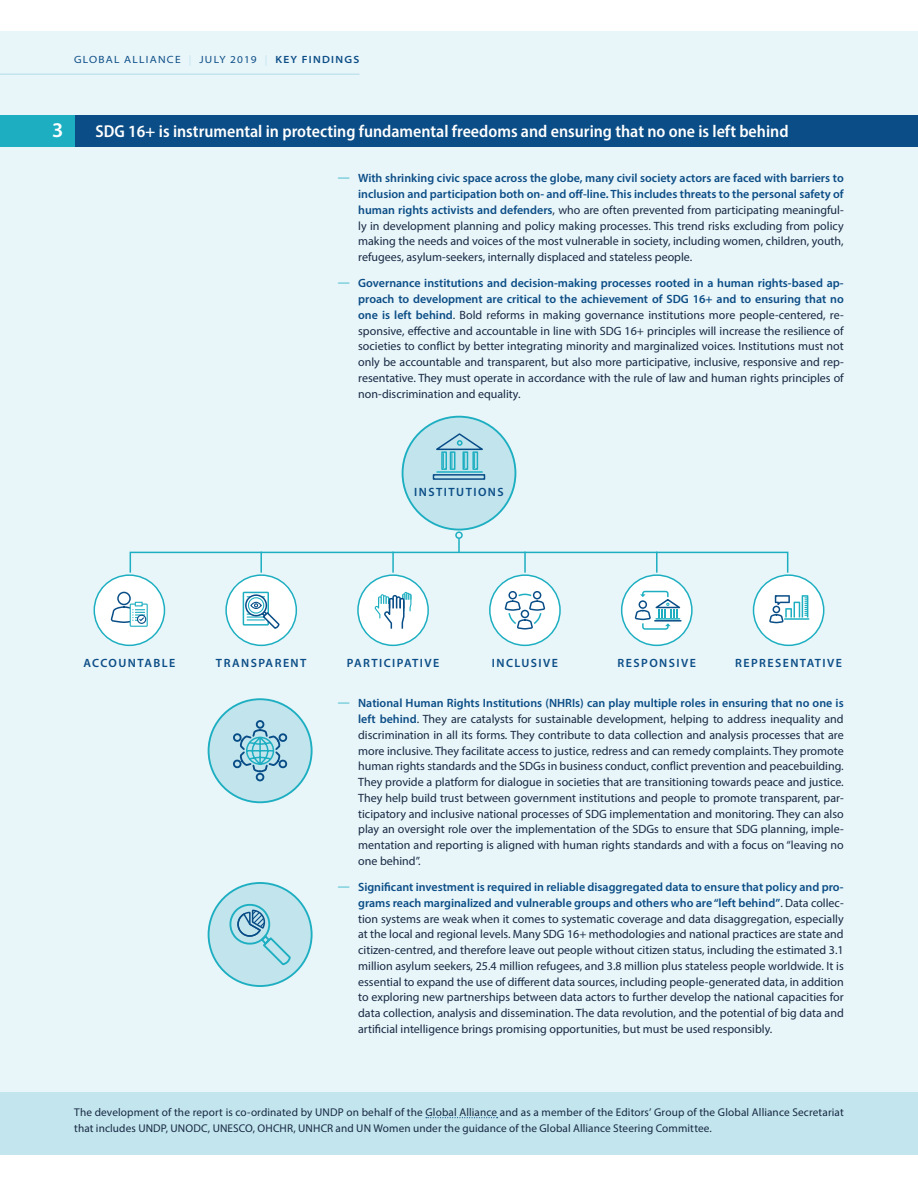
<style>
.page{position:relative;width:918px;height:1188px;background:#fff}
.page>*{position:absolute;margin:0;border:0;box-sizing:border-box;transform-origin:0 0}
.t1{font:600 21px "Myriad Pro";color:#fff}
.t2{font:600 semi-condensed 17.25px "Myriad Pro";color:#fff}
.t3{font:12px/15.8px "Myriad Pro";color:#172943;text-align:justify}
.t4{font:600 12px "Myriad Pro";letter-spacing:.12em;color:#0b4d86}
.t5{font:11.25px/15.8px "Myriad Pro";letter-spacing:.01em;color:#172943}
.t6{font:semi-expanded 10.5px "Myriad Pro";letter-spacing:.12em;color:#0b4d86}
.s1{color:#c3e5ed}
.s2{font-weight:600}
.s3{color:#1dafc1}
.s4{font-weight:600;color:#0b4d86}
</style>
<div class="page">
<div style="left:0;top:31px;width:918px;height:1124px;background:#e8f5f9"></div>
<div style="left:0;top:1092px;width:918px;height:63px;background:#c3e5ed"></div>
<svg style="left:426px;top:1117px;width:72px;height:1px"></svg>
<div style="left:74px;top:116px;width:844px;height:31px;background:#0b4d86"></div>
<div style="left:209px;top:699px;width:103px;height:103px;background:#c1e4ed;border-radius:50%"></div>
<div style="left:208px;top:698px;width:105px;height:105px;border:2px solid #1dafc1;border-radius:50%"></div>
<div style="left:256px;top:773px;width:8px;height:8px;border:2px solid #094d87;border-radius:50%"></div>
<div style="left:256px;top:720px;width:8px;height:9px;border:2px solid #094d87;border-radius:50%"></div>
<svg style="left:233px;top:728px;width:55px;height:45px"></svg>
<div style="left:209px;top:883px;width:103px;height:103px;background:#c1e4ed;border-radius:50%"></div>
<div style="left:208px;top:882px;width:105px;height:105px;border:2px solid #1dafc1;border-radius:50%"></div>
<svg style="left:229px;top:903px;width:62px;height:63px"></svg>
<hr style="left:0;top:74px;width:359px;height:1px;background:#c3e5ed">
<svg style="left:621px;top:574px;width:72px;height:72px"></svg>
<svg style="left:94px;top:574px;width:71px;height:72px"></svg>
<svg style="left:225px;top:574px;width:72px;height:72px"></svg>
<svg style="left:753px;top:574px;width:71px;height:72px"></svg>
<svg style="left:357px;top:574px;width:72px;height:72px"></svg>
<svg style="left:489px;top:574px;width:72px;height:72px"></svg>
<div style="left:130px;top:552px;width:658px;height:21px;border:2px solid #1dafc1"></div>
<svg style="left:458px;top:539px;width:2px;height:14px"></svg>
<div style="left:455px;top:531px;width:8px;height:8px;border:2px solid #1dafc1;border-radius:50%"></div>
<hr style="left:260px;top:552px;width:2px;height:21px;background:#1dafc1">
<hr style="left:392px;top:552px;width:2px;height:21px;background:#1dafc1">
<hr style="left:524px;top:552px;width:2px;height:21px;background:#1dafc1">
<hr style="left:656px;top:552px;width:2px;height:21px;background:#1dafc1">
<div style="left:403px;top:417px;width:112px;height:113px;background:#c1e4ed;border-radius:50%"></div>
<div style="left:402px;top:416px;width:114px;height:115px;border:2px solid #1dafc1;border-radius:50%"></div>
<div style="left:433px;top:474px;width:52px;height:6px;border:1px solid #094d87"></div>
<div style="left:472px;top:451px;width:6px;height:19px;border:1px solid #1dafc1"></div>
<div style="left:463px;top:451px;width:5px;height:19px;border:1px solid #1dafc1"></div>
<div style="left:450px;top:451px;width:5px;height:19px;border:1px solid #1dafc1"></div>
<div style="left:441px;top:451px;width:6px;height:19px;border:1px solid #1dafc1"></div>
<hr style="left:437px;top:471px;width:45px;height:2px;background:#1dafc1">
<svg style="left:436px;top:433px;width:47px;height:35px"></svg>
<div style="left:0;top:116px;width:74px;height:31px;background:#1dafc1"></div>
<p class="t6" style="left:74px;top:53px;width:287px">GLOBAL ALLIANCE <span class="s1">|</span> JULY 2019 <span class="s1">|</span> <span class="s2">KEY FINDINGS</span></p>
<h1 class="t1" style="left:52px;top:116px;width:13px">3</h1>
<h2 class="t2" style="left:96px;top:120px;width:695px">SDG 16+ is instrumental in protecting fundamental freedoms and ensuring that no one is left behind</h2>
<p class="t3" style="left:358px;top:170px;width:487px;text-indent:-20px"><span class="s3">—</span> <span class="s4">With shrinking civic space across the globe, many civil society actors are faced with barriers to inclusion and participation both on- and off-line. This includes threats to the personal safety of human rights activists and defenders</span>, who are often prevented from participating meaningful&shy;ly in development planning and policy making processes. This trend risks excluding from policy making the needs and voices of the most vulnerable in society, including women, children, youth, refugees, asylum-seekers, internally displaced and stateless people.</p>
<p class="t3" style="left:358px;top:275px;width:487px;text-indent:-20px"><span class="s3">—</span> <span class="s4">Governance institutions and decision-making processes rooted in a human rights-based ap&shy;proach to development are critical to the achievement of SDG 16+ and to ensuring that no one is left behind</span>. Bold reforms in making governance institutions more people-centered, re&shy;sponsive, effective and accountable in line with SDG 16+ principles will increase the resilience of societies to conflict by better integrating minority and marginalized voices. Institutions must not only be accountable and transparent, but also more participative, inclusive, responsive and rep&shy;resentative. They must operate in accordance with the rule of law and human rights principles of non-discrimination and equality.</p>
<p class="t4" style="left:414px;top:485px;width:91px">INSTITUTIONS</p>
<p class="t4" style="left:83px;top:656px;width:93px">ACCOUNTABLE</p>
<p class="t4" style="left:216px;top:656px;width:92px">TRANSPARENT</p>
<p class="t4" style="left:347px;top:656px;width:94px">PARTICIPATIVE</p>
<p class="t4" style="left:492px;top:656px;width:68px">INCLUSIVE</p>
<p class="t4" style="left:618px;top:656px;width:80px">RESPONSIVE</p>
<p class="t4" style="left:735px;top:656px;width:108px">REPRESENTATIVE</p>
<p class="t3" style="left:358px;top:695px;width:487px;text-indent:-20px"><span class="s3">—</span> <span class="s4">National Human Rights Institutions (NHRIs) can play multiple roles in ensuring that no one is left behind</span>. They are catalysts for sustainable development, helping to address inequality and discrimination in all its forms. They contribute to data collection and analysis processes that are more inclusive. They facilitate access to justice, redress and can remedy complaints. They promote human rights standards and the SDGs in business conduct, conflict prevention and peacebuilding.<br>They provide a platform for dialogue in societies that are transitioning towards peace and justice.<br>They help build trust between government institutions and people to promote transparent, par&shy;ticipatory and inclusive national processes of SDG implementation and monitoring. They can also play an oversight role over the implementation of the SDGs to ensure that SDG planning, imple&shy;mentation and reporting is aligned with human rights standards and with a focus on “leaving no one behind”.</p>
<p class="t3" style="left:358px;top:879px;width:487px;text-indent:-20px"><span class="s3">—</span> <span class="s4">Significant investment is required in reliable disaggregated data to ensure that policy and pro&shy;grams reach marginalized and vulnerable groups and others who are “left behind”</span>. Data collec&shy;tion systems are weak when it comes to systematic coverage and data disaggregation, especially at the local and regional levels. Many SDG 16+ methodologies and national practices are state and citizen-centred, and therefore leave out people without citizen status, including the estimated 3.1 million asylum seekers, 25.4 million refugees, and 3.8 million plus stateless people worldwide. It is essential to expand the use of different data sources, including people-generated data, in addition to exploring new partnerships between data actors to further develop the national capacities for data collection, analysis and dissemination. The data revolution, and the potential of big data and artificial intelligence brings promising opportunities, but must be used responsibly.</p>
<p class="t5" style="left:74px;top:1104px;width:771px">The development of the report is co-ordinated by UNDP on behalf of the Global Alliance and as a member of the Editors’ Group of the Global Alliance Secretariat that includes UNDP, UNODC, UNESCO, OHCHR, UNHCR and UN Women under the guidance of the Global Alliance Steering Committee.</p>
</div>
